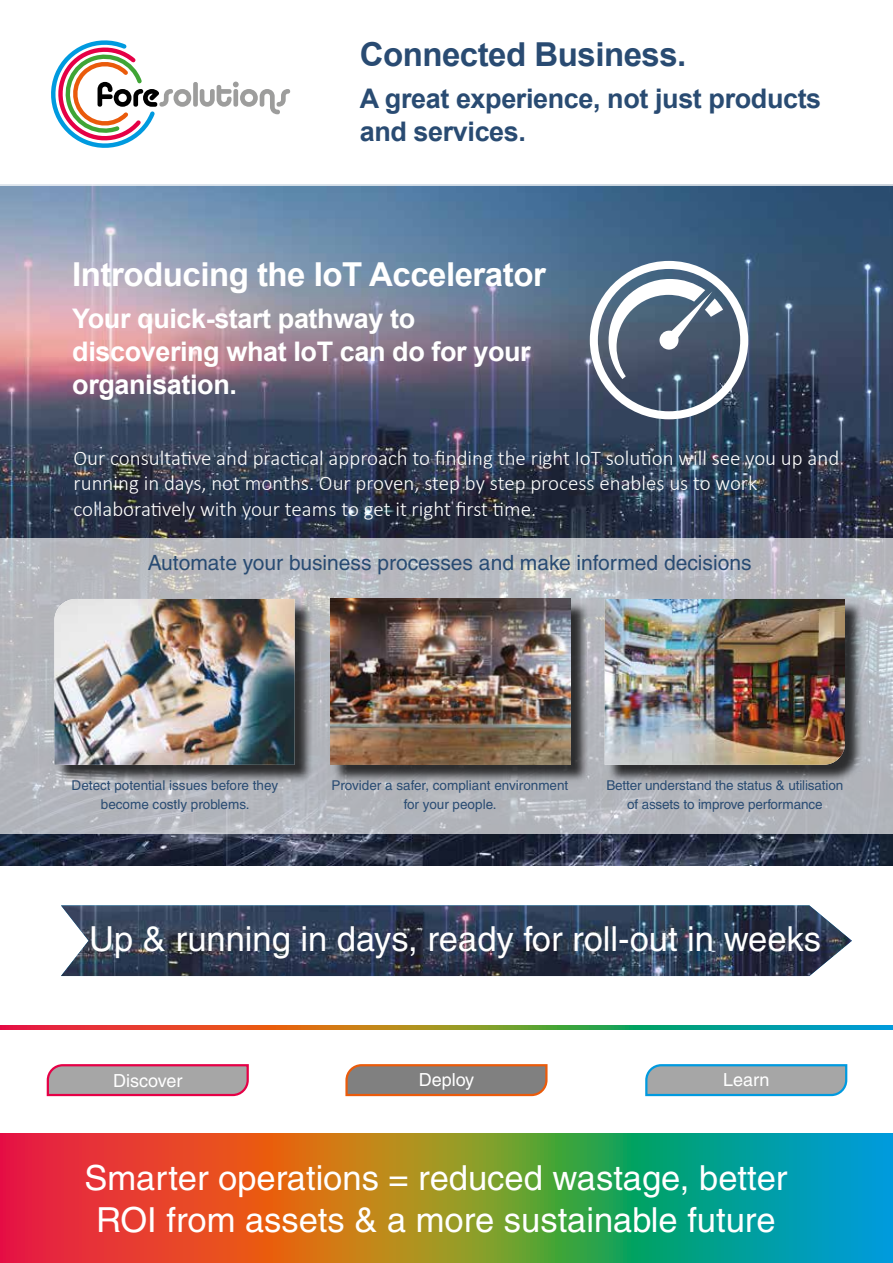
<style>
.page{position:relative;width:893px;height:1263px;background:#fff}
.page>*{position:absolute;margin:0;border:0;box-sizing:border-box;transform-origin:0 0}
.t1{font:34.5px/41.4px "Helvetica";color:#fff;text-align:center}
.t2{font:700 33px "Arial";letter-spacing:-.015em;color:#fff}
.t3{font:700 33px "Arial";letter-spacing:-.015em;color:#294b72}
.t4{font:700 27px/33px "Arial";letter-spacing:-.015em;color:#fff}
.t5{font:700 27px/33px "Arial";letter-spacing:-.015em;color:#294b72}
.t6{font:300 21px/25.2px "Calibri";color:#fff}
.t7{font:21px "Helvetica";color:#294b72}
.t8{font:18px "Helvetica";color:#fff}
.t9{font:13.5px/18.8px "Helvetica";color:#294b72;text-align:center}
</style>
<div class="page">
<img style="left:0;top:184px;width:893px;height:846px">
<svg style="left:51px;top:40px;width:239px;height:108px"></svg>
<img style="left:61px;top:905px;width:791px;height:71px">
<svg style="left:590px;top:261px;width:158px;height:158px"></svg>
<svg style="left:0;top:538px;width:893px;height:295px;background:#b7b9bf"></svg>
<div style="left:57px;top:601px;width:256px;height:183px;background:#000;opacity:.75"></div>
<img style="left:54px;top:599px;width:241px;height:166px">
<div style="left:332px;top:601px;width:257px;height:183px;background:#000;opacity:.75"></div>
<img style="left:330px;top:599px;width:240px;height:166px">
<div style="left:607px;top:601px;width:256px;height:183px;background:#000;opacity:.75"></div>
<img style="left:605px;top:599px;width:240px;height:166px">
<svg style="left:46px;top:1064px;width:203px;height:33px;background:#b3919c"></svg>
<svg style="left:345px;top:1064px;width:203px;height:33px;background:#968074"></svg>
<svg style="left:645px;top:1064px;width:203px;height:33px;background:#91a8b2"></svg>
<svg style="left:0;top:1025px;width:893px;height:4px;background:#7f7a4d"></svg>
<svg style="left:0;top:1133px;width:893px;height:130px;background:#7f7a4e"></svg>
<h2 class="t3" style="left:360px;top:31px;width:328px">Connected Business.</h2>
<p class="t5" style="left:360px;top:82px;width:463px">A great experience, not just products and services.</p>
<h2 class="t2" style="left:72px;top:251px;width:475px">Introducing the IoT Accelerator</h2>
<p class="t4" style="left:72px;top:302px;width:460px">Your quick-start pathway to discovering what IoT can do for your organisation.</p>
<p class="t6" style="left:74px;top:445px;width:767px">Our consultative and practical approach to finding the right IoT solution will see you up and running in days, not months. Our proven, step by step process enables us to work collaboratively with your teams to get it right first time.</p>
<p class="t7" style="left:148px;top:551px;width:605px">Automate your business processes and make informed decisions</p>
<p class="t9" style="left:72px;top:776px;width:208px">Detect potential issues before they become costly problems.</p>
<p class="t9" style="left:331px;top:776px;width:239px">Provider a safer, compliant environment for your people.</p>
<p class="t9" style="left:606px;top:776px;width:238px">Better understand the status &amp; utilisation of assets to improve performance</p>
<h1 class="t1" style="left:89px;top:918px;width:733px">Up &amp; running in days, ready for roll-out in weeks</h1>
<p class="t8" style="left:113px;top:1070px;width:71px">Discover</p>
<p class="t8" style="left:419px;top:1069px;width:57px">Deploy</p>
<p class="t8" style="left:723px;top:1069px;width:48px">Learn</p>
<h1 class="t1" style="left:85px;top:1157px;width:704px">Smarter operations = reduced wastage, better<br>ROI from assets &amp; a more sustainable future</h1>
</div>
